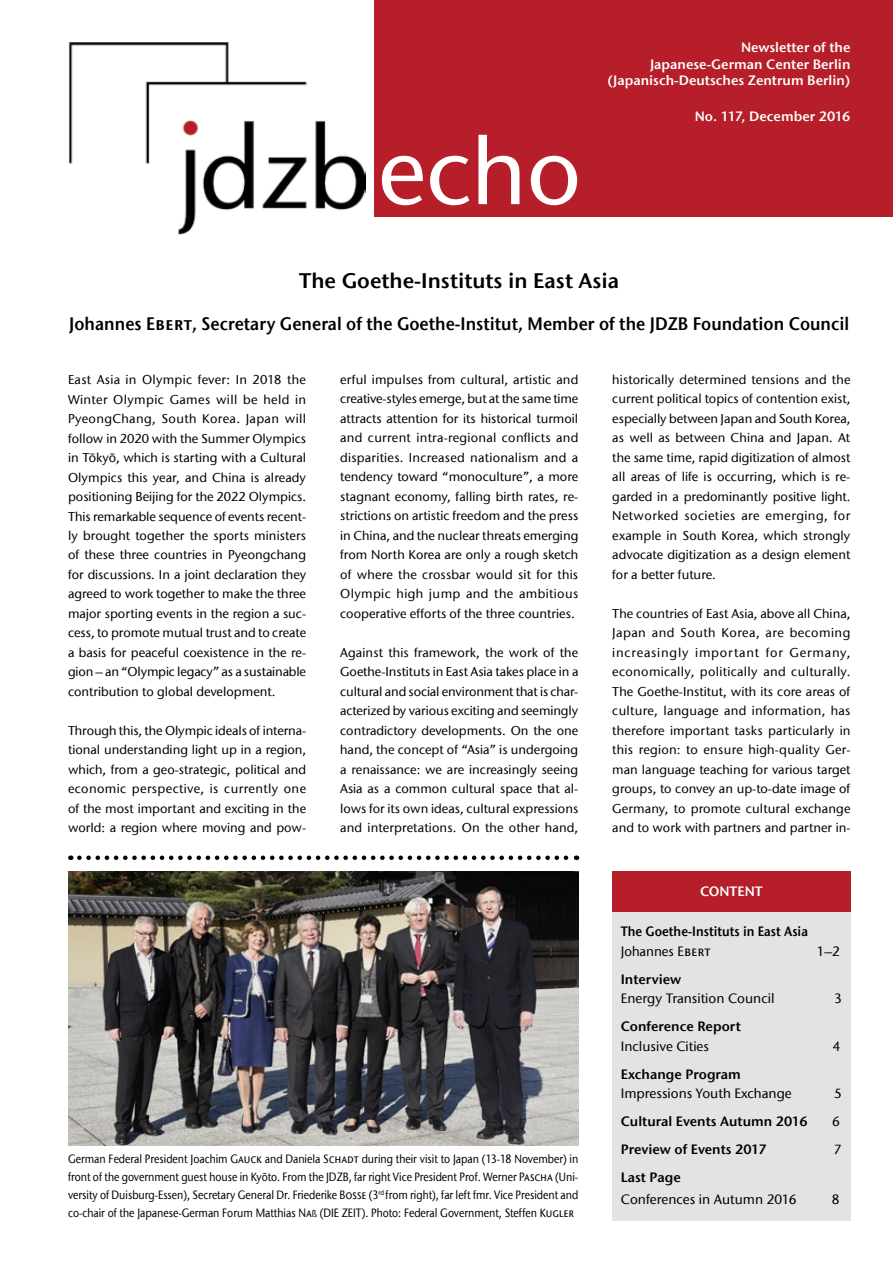
<style>
.page{position:relative;width:893px;height:1263px;background:#fff}
.page>*{position:absolute;margin:0;border:0;box-sizing:border-box;transform-origin:0 0}
.t1{font:500 94.5px "ITC Stone Sans Com";color:#fff}
.t2{font:21px "ITC Stone Sans Com Semi";color:#000}
.t3{font:18px "ITC Stone Sans Com Semi";color:#000;scale:.93 1}
.t4{font:500 13.5px "ITC Stone Sans Com";color:#000}
.t5{font:13.5px/16.2px "ITC Stone Sans Com Semi";color:#fff;text-align:right}
.t6{font:13.5px "ITC Stone Sans Com Semi";color:#000}
.t7{font:13.5px "ITC Stone Sans Com Semi";color:#000;scale:.91 1}
.t8{font:500 12.75px/19.5px "ITC Stone Sans Com";color:#000;text-align:justify}
.t9{font:500 12px/18px "ITC Stone Sans Com";color:#000;text-align:justify;scale:.87 1}
.s1{font-size:9.75px}
</style>
<div class="page">
<div style="left:612px;top:871px;width:238px;height:41px;background:#b61f29"></div>
<div style="left:612px;top:912px;width:238px;height:308px;background:#e3e3e3"></div>
<div style="left:374px;top:0;width:519px;height:217px;background:#b61f29"></div>
<img style="left:69px;top:43px;width:297px;height:191px">
<svg style="left:79px;top:855px;width:498px;height:5px"></svg>
<img style="left:68px;top:871px;width:510px;height:275px">
<h1 class="t1" style="left:378px;top:114px;width:205px">echo</h1>
<p class="t5" style="left:608px;top:39px;width:244px">Newsletter of the<br>Japanese-German Center Berlin (Japanisch-Deutsches Zentrum Berlin)</p>
<p class="t5" style="left:695px;top:108px;width:157px">No. 117, December 2016</p>
<h2 class="t2" style="left:299px;top:267px;width:322px">The Goethe-Instituts in East Asia</h2>
<h3 class="t3" style="left:69px;top:312px;width:840px">Johannes Ebert, Secretary General of the Goethe-Institut, Member of the JDZB Foundation Council</h3>
<p class="t8" style="left:68px;top:370px;width:240px">East Asia in Olympic fever: In 2018 the Winter Olympic Games will be held in PyeongChang, South Korea. Japan will follow in 2020 with the Summer Olympics in Tōkyō, which is starting with a Cultural Olympics this year, and China is already positioning Beijing for the 2022 Olympics.<br>This remarkable sequence of events recent&shy;ly brought together the sports ministers of these three countries in Pyeongchang for discussions. In a joint declaration they agreed to work together to make the three major sporting events in the region a suc&shy;cess, to promote mutual trust and to create a basis for peaceful coexistence in the re&shy;gion – an “Olympic legacy” as a sustainable contribution to global development.</p>
<p class="t8" style="left:68px;top:721px;width:240px">Through this, the Olympic ideals of interna&shy;tional understanding light up in a region, which, from a geo-strategic, political and economic perspective, is currently one of the most important and exciting in the world: a region where moving and pow-</p>
<p class="t8" style="left:340px;top:370px;width:240px">erful impulses from cultural, artistic and creative-styles emerge, but at the same time attracts attention for its historical turmoil and current intra-regional conflicts and disparities. Increased nationalism and a tendency toward “monoculture”, a more stagnant economy, falling birth rates, re&shy;strictions on artistic freedom and the press in China, and the nuclear threats emerging from North Korea are only a rough sketch of where the crossbar would sit for this Olympic high jump and the ambitious cooperative efforts of the three countries.</p>
<p class="t8" style="left:340px;top:643px;width:240px">Against this framework, the work of the Goethe-Instituts in East Asia takes place in a cultural and social environment that is char&shy;acterized by various exciting and seemingly contradictory developments. On the one hand, the concept of “Asia” is undergoing a renaissance: we are increasingly seeing Asia as a common cultural space that al&shy;lows for its own ideas, cultural expressions and interpretations. On the other hand,</p>
<p class="t9" style="left:68px;top:1149px;width:588px">German Federal President Joachim Gauck and Daniela Schadt during their visit to Japan (13-18 November) in front of the government guest house in Kyōto. From the JDZB, far right Vice President Prof. Werner Pascha (Uni&shy;versity of Duisburg-Essen), Secretary General Dr. Friederike Bosse (3<sup>rd</sup> from right), far left fmr. Vice President and co-chair of the Japanese-German Forum Matthias Na<span class="s1">ß</span> (DIE ZEIT). Photo: Federal Government, Steffen Kugler</p>
<p class="t8" style="left:612px;top:370px;width:240px">historically determined tensions and the current political topics of contention exist, especially between Japan and South Korea, as well as between China and Japan. At the same time, rapid digitization of almost all areas of life is occurring, which is re&shy;garded in a predominantly positive light.<br>Networked societies are emerging, for example in South Korea, which strongly advocate digitization as a design element for a better future.</p>
<p class="t8" style="left:612px;top:604px;width:240px">The countries of East Asia, above all China, Japan and South Korea, are becoming increasingly important for Germany, economically, politically and culturally.<br>The Goethe-Institut, with its core areas of culture, language and information, has therefore important tasks particularly in this region: to ensure high-quality Ger&shy;man language teaching for various target groups, to convey an up-to-date image of Germany, to promote cultural exchange and to work with partners and partner in-</p>
<p class="t5" style="left:700px;top:883px;width:64px">CONTENT</p>
<p class="t7" style="left:621px;top:923px;width:207px">The Goethe-Instituts in East Asia</p>
<p class="t4" style="left:621px;top:943px;width:90px">Johannes Ebert</p>
<p class="t4" style="left:817px;top:943px;width:25px">1–2</p>
<p class="t6" style="left:621px;top:971px;width:62px">Interview</p>
<p class="t4" style="left:621px;top:990px;width:155px">Energy Transition Council</p>
<p class="t4" style="left:834px;top:990px;width:9px">3</p>
<p class="t6" style="left:621px;top:1018px;width:122px">Conference Report</p>
<p class="t4" style="left:621px;top:1038px;width:90px">Inclusive Cities</p>
<p class="t4" style="left:833px;top:1038px;width:9px">4</p>
<p class="t6" style="left:621px;top:1066px;width:122px">Exchange Program</p>
<p class="t4" style="left:621px;top:1085px;width:172px">Impressions Youth Exchange</p>
<p class="t4" style="left:834px;top:1085px;width:9px">5</p>
<p class="t6" style="left:621px;top:1113px;width:188px">Cultural Events Autumn 2016</p>
<p class="t4" style="left:832px;top:1113px;width:9px">6</p>
<p class="t6" style="left:621px;top:1141px;width:147px">Preview of Events 2017</p>
<p class="t4" style="left:834px;top:1141px;width:9px">7</p>
<p class="t6" style="left:621px;top:1169px;width:62px">Last Page</p>
<p class="t4" style="left:621px;top:1191px;width:177px">Conferences in Autumn 2016</p>
<p class="t4" style="left:832px;top:1191px;width:9px">8</p>
</div>
